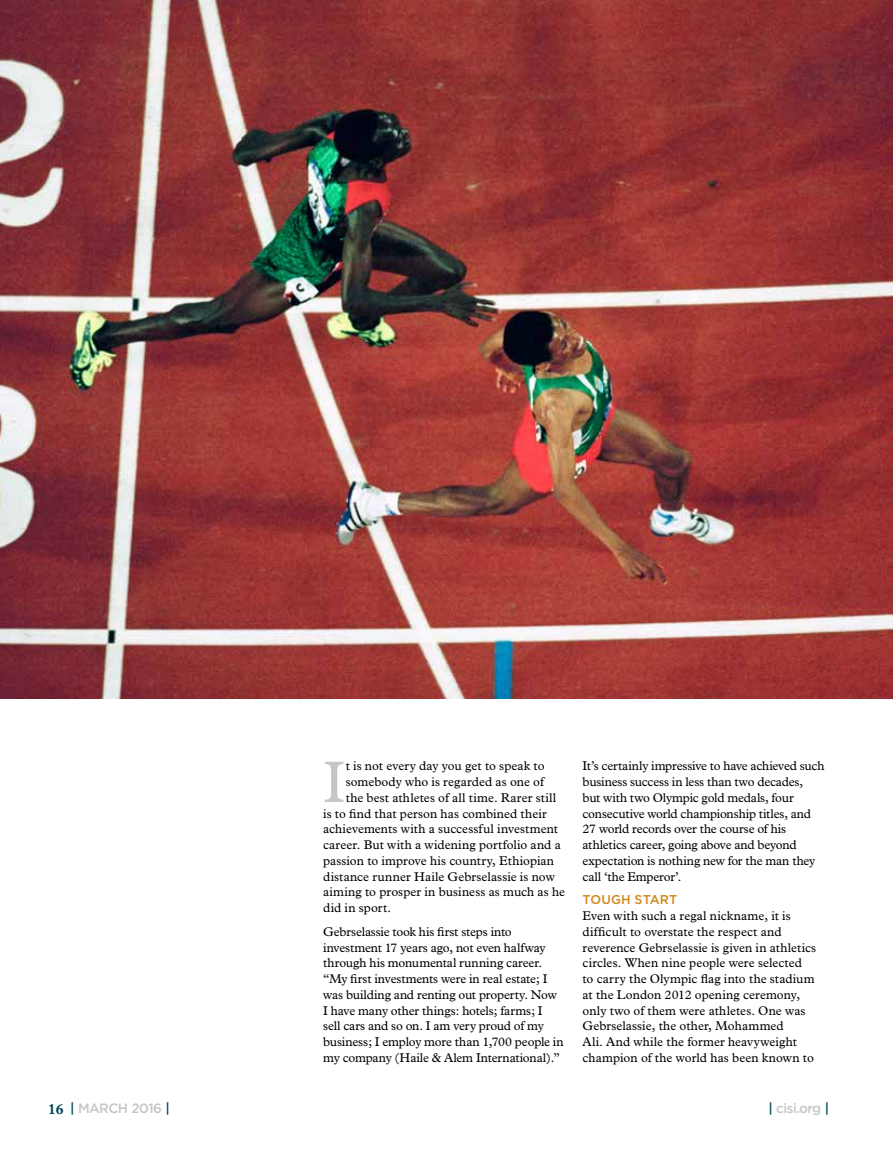
<style>
.page{position:relative;width:893px;height:1149px;background:#fff}
.page>*{position:absolute;margin:0;border:0;box-sizing:border-box;transform-origin:0 0}
.t1{font:58.95px "Plantin";color:#c5c6c6}
.t2{font:500 13.5px "Gotham";letter-spacing:-.04em;color:#c5c6c6}
.t3{font:12.75px/15.8px "Plantin";letter-spacing:-.005em;color:#000}
.t4{font:12.75px "Plantin";letter-spacing:.015em;color:#000}
.t5{font:500 12.75px "Gotham";letter-spacing:.005em;color:#d1871a}
.s1{font-family:"Plantin";font-weight:700;font-size:15px;color:#004754}
.s2{color:#004754}
</style>
<div class="page">
<img style="left:0;top:0;width:893px;height:698px">
<h1 class="t1" style="left:323px;top:748px;width:23px">I</h1>
<p class="t3" style="left:346px;top:758px;width:200px">t is not every day you get to speak to</p>
<p class="t3" style="left:346px;top:773px;width:200px">somebody who is regarded as one of</p>
<p class="t4" style="left:346px;top:790px;width:212px">the best athletes of all time. Rarer still</p>
<p class="t3" style="left:323px;top:805px;width:225px">is to find that person has combined their</p>
<p class="t3" style="left:323px;top:820px;width:236px">achievements with a successful investment</p>
<p class="t3" style="left:323px;top:836px;width:239px">career. But with a widening portfolio and a</p>
<p class="t3" style="left:323px;top:852px;width:233px">passion to improve his country, Ethiopian</p>
<p class="t3" style="left:323px;top:868px;width:233px">distance runner Haile Gebrselassie is now</p>
<p class="t3" style="left:323px;top:883px;width:243px">aiming to prosper in business as much as he</p>
<p class="t3" style="left:323px;top:899px;width:69px">did in sport.</p>
<p class="t3" style="left:323px;top:923px;width:242px">Gebrselassie took his first steps into investment 17 years ago, not even halfway through his monumental running career. “My first investments were in real estate; I was building and renting out property. Now I have many other things: hotels; farms; I<br>sell cars and so on. I am very proud of my business; I employ more than 1,700 people in my company (Haile &amp; Alem International).”</p>
<p class="t3" style="left:583px;top:758px;width:243px">It’s certainly impressive to have achieved such business success in less than two decades,<br>but with two Olympic gold medals, four consecutive world championship titles, and 27 world records over the course of his athletics career, going above and beyond expectation is nothing new for the man they call ‘the Emperor’.</p>
<p class="t5" style="left:583px;top:892px;width:96px">TOUGH START</p>
<p class="t3" style="left:583px;top:907px;width:235px">Even with such a regal nickname, it is difficult to overstate the respect and reverence Gebrselassie is given in athletics circles. When nine people were selected<br>to carry the Olympic flag into the stadium at the London 2012 opening ceremony, only two of them were athletes. One was Gebrselassie, the other, Mohammed<br>Ali. And while the former heavyweight champion of the world has been known to</p>
<p class="t2" style="left:48px;top:1100px;width:123px"><span class="s1">16</span> <span class="s2">|</span> MARCH 2016 <span class="s2">|</span></p>
<p class="t2" style="left:768px;top:1100px;width:62px"><span class="s2">|</span> cisi.org <span class="s2">|</span></p>
</div>
